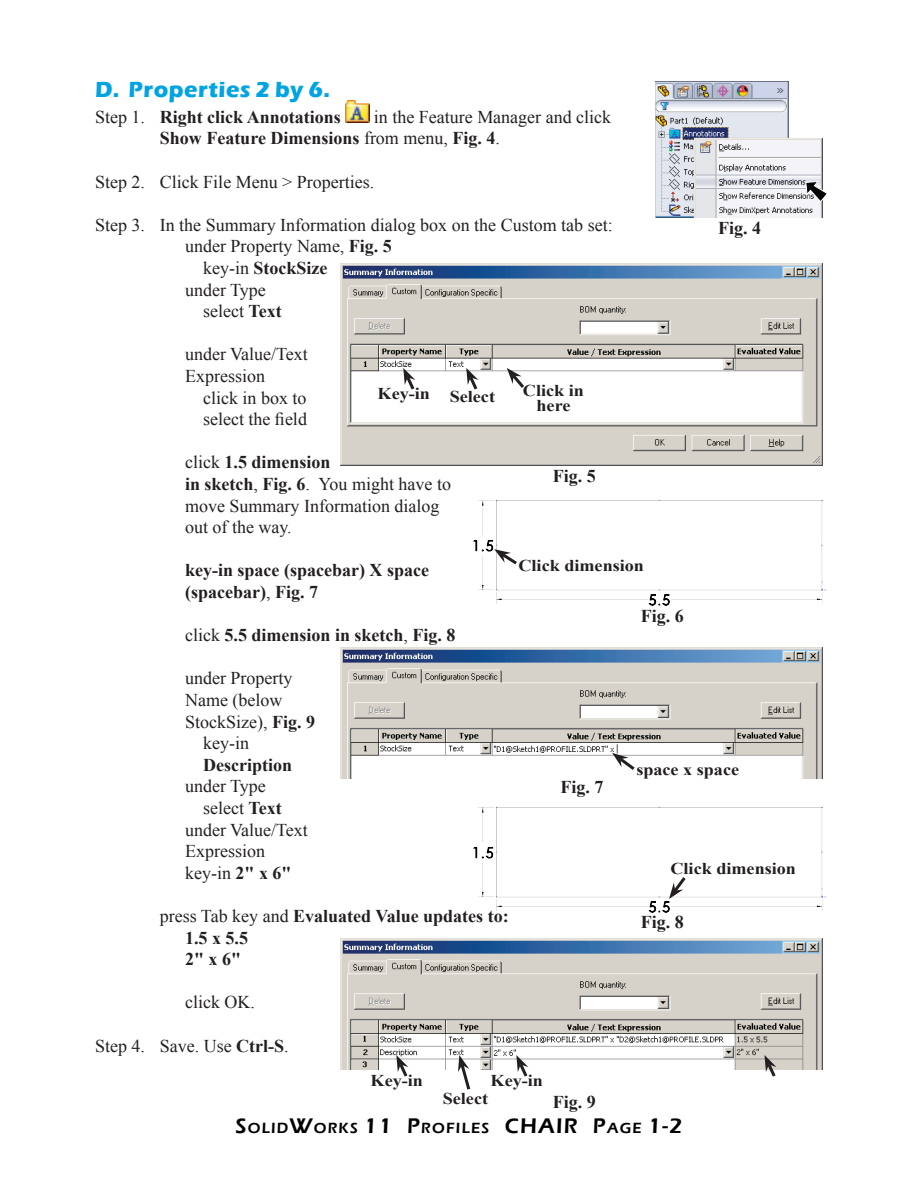
<style>
.page{position:relative;width:918px;height:1188px;background:#fff}
.page>*{position:absolute;margin:0;border:0;box-sizing:border-box;transform-origin:0 0}
.t1{font:700 22.5px "Eras ITC";letter-spacing:.025em;color:#00a4e2}
.t2{font:18px/21.6px "Times New Roman";color:#231f20}
.t3{font:700 18px/21.6px "Times New Roman";color:#231f20}
.t4{font:700 16.5px/15px "Times New Roman";color:#231f20;text-align:center;scale:1.1 1}
.t5{font:600 15.15px "Eras ITC";letter-spacing:.08em;color:#000}
.s1{font-weight:400}
.s2{font-weight:700}
.s3{font-size:21.75px}
</style>
<div class="page">
<img style="left:345px;top:100px;width:24px;height:23px">
<img style="left:655px;top:81px;width:168px;height:136px">
<svg style="left:805px;top:181px;width:22px;height:21px"></svg>
<img style="left:341px;top:263px;width:482px;height:203px">
<img style="left:473px;top:499px;width:354px;height:106px">
<img style="left:341px;top:647px;width:482px;height:131px">
<svg style="left:612px;top:753px;width:26px;height:20px"></svg>
<svg style="left:494px;top:549px;width:26px;height:18px"></svg>
<img style="left:473px;top:807px;width:354px;height:106px">
<svg style="left:669px;top:874px;width:20px;height:25px"></svg>
<img style="left:341px;top:938px;width:482px;height:131px">
<svg style="left:403px;top:368px;width:14px;height:25px"></svg>
<svg style="left:466px;top:368px;width:14px;height:25px"></svg>
<svg style="left:507px;top:368px;width:20px;height:23px"></svg>
<svg style="left:396px;top:1055px;width:14px;height:22px"></svg>
<svg style="left:458px;top:1055px;width:15px;height:35px"></svg>
<svg style="left:516px;top:1055px;width:14px;height:22px"></svg>
<svg style="left:764px;top:1055px;width:14px;height:22px"></svg>
<p class="t1" style="left:95px;top:76px;width:237px">D. Properties 2 by 6.</p>
<p class="t3" style="left:95px;top:106px;width:247px"><span class="s1">Step 1.</span> Right click Annotations</p>
<p class="t2" style="left:160px;top:106px;width:453px;text-indent:214px">in the Feature Manager and click<br><span class="s2">Show Feature Dimensions</span> from menu, <span class="s2">Fig. 4</span>.</p>
<p class="t2" style="left:95px;top:170px;width:281px">Step 2. Click File Menu &gt; Properties.</p>
<p class="t2" style="left:95px;top:214px;width:519px">Step 3. In the Summary Information dialog box on the Custom tab set:</p>
<p class="t2" style="left:185px;top:235px;width:208px">under Property Name, <span class="s2">Fig. 5</span></p>
<p class="t3" style="left:203px;top:257px;width:126px"><span class="s1">key-in</span> StockSize</p>
<p class="t2" style="left:185px;top:278px;width:82px">under Type</p>
<p class="t2" style="left:203px;top:300px;width:80px">select <span class="s2">Text</span></p>
<p class="t2" style="left:185px;top:343px;width:124px">under Value/Text<br>Expression</p>
<p class="t2" style="left:203px;top:386px;width:105px">click in box to select the field</p>
<p class="t2" style="left:185px;top:451px;width:268px">click <span class="s2">1.5 dimension<br>in sketch</span>, <span class="s2">Fig. 6</span>. You might have to move Summary Information dialog out of the way.</p>
<p class="t3" style="left:185px;top:559px;width:245px">key-in space (spacebar) X space (spacebar)<span class="s1">,</span> Fig. 7</p>
<p class="t3" style="left:185px;top:624px;width:272px"><span class="s1">click</span> 5.5 dimension in sketch<span class="s1">,</span> Fig. 8</p>
<p class="t2" style="left:185px;top:667px;width:109px">under Property</p>
<p class="t2" style="left:185px;top:689px;width:99px">Name (below</p>
<p class="t2" style="left:185px;top:710px;width:131px">StockSize), <span class="s2">Fig. 9</span></p>
<p class="t2" style="left:203px;top:732px;width:47px">key-in</p>
<p class="t3" style="left:203px;top:754px;width:90px">Description</p>
<p class="t2" style="left:185px;top:775px;width:82px">under Type</p>
<p class="t2" style="left:203px;top:797px;width:80px">select <span class="s2">Text</span></p>
<p class="t2" style="left:185px;top:818px;width:124px">under Value/Text</p>
<p class="t2" style="left:185px;top:840px;width:81px">Expression</p>
<p class="t2" style="left:185px;top:862px;width:108px">key-in <span class="s2">2" x 6"</span></p>
<p class="t3" style="left:185px;top:905px;width:325px;text-indent:-25px"><span class="s1">press Tab key and</span> Evaluated Value updates to:<br>1.5 x 5.5<br>2" x 6"</p>
<p class="t2" style="left:185px;top:991px;width:71px">click OK.</p>
<p class="t2" style="left:95px;top:1034px;width:195px">Step 4. Save. Use <span class="s2">Ctrl-S</span>.</p>
<p class="t3" style="left:718px;top:217px;width:45px">Fig. 4</p>
<p class="t4" style="left:378px;top:387px;width:108px">Key-in Select</p>
<p class="t4" style="left:523px;top:383px;width:57px">Click in here</p>
<p class="t3" style="left:553px;top:465px;width:45px">Fig. 5</p>
<p class="t4" style="left:519px;top:558px;width:116px">Click dimension</p>
<p class="t3" style="left:641px;top:605px;width:45px">Fig. 6</p>
<p class="t4" style="left:636px;top:761px;width:95px">space x space</p>
<p class="t3" style="left:560px;top:775px;width:45px">Fig. 7</p>
<p class="t4" style="left:670px;top:860px;width:116px">Click dimension</p>
<p class="t3" style="left:641px;top:911px;width:45px">Fig. 8</p>
<p class="t4" style="left:371px;top:1073px;width:49px">Key-in</p>
<p class="t4" style="left:491px;top:1073px;width:49px">Key-in</p>
<p class="t4" style="left:443px;top:1091px;width:43px">Select</p>
<p class="t3" style="left:553px;top:1090px;width:45px">Fig. 9</p>
<p class="t5" style="left:235px;top:1119px;width:449px"><span class="s3">S</span>OLID<span class="s3">W</span>ORKS <span class="s3">11 P</span>ROFILES <span class="s3">CHAIR P</span>AGE <span class="s3">1-2</span></p>
</div>
